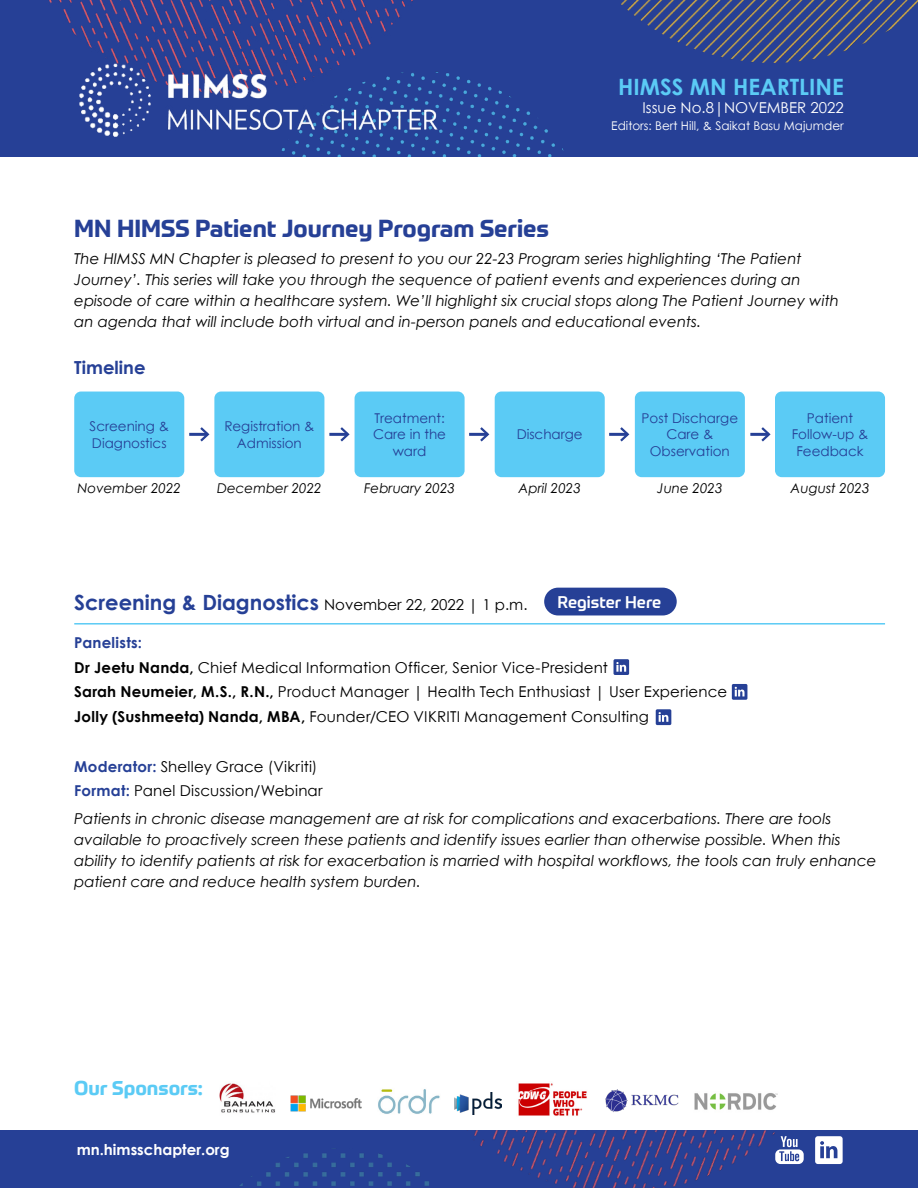
<style>
.page{position:relative;width:918px;height:1188px;background:#fff}
.page>*{position:absolute;margin:0;border:0;box-sizing:border-box;transform-origin:0 0}
.t1{font:700 24px "Prometo";color:#264096}
.t2{font:700 22.5px "Century Gothic";color:#5bcbf5}
.t3{font:700 21px "Century Gothic";color:#264096}
.t4{font:700 19.5px "Prometo";color:#5bcbf5}
.t5{font:700 18px "Century Gothic";color:#264096}
.t6{font:500 16.5px "Prometo";color:#fff}
.t7{font:italic 15px/21px "Century Gothic";color:#000}
.t8{font:15px/24.8px "Century Gothic";letter-spacing:.01em;color:#000}
.t9{font:15px "Century Gothic";color:#fff}
.t10{font:700 15px "Century Gothic";color:#fff}
.t11{font:13.5px/16.2px "Century Gothic";color:#264096;text-align:center}
.t12{font:italic 13.5px "Century Gothic";color:#000}
.t13{font:12px "Century Gothic";color:#fff}
.s1{font-weight:400;font-size:15px;color:#000}
.s2{font-weight:700;color:#264096}
.s3{font-weight:700}
</style>
<div class="page">
<div style="left:0;top:0;width:918px;height:157px;background:#264096"></div>
<div style="left:0;top:1130px;width:918px;height:58px;background:#264096"></div>
<img style="left:281px;top:77px;width:283px;height:80px">
<img style="left:49px;top:0;width:410px;height:90px">
<img style="left:70px;top:57px;width:90px;height:80px">
<img style="left:160px;top:50px;width:110px;height:40px">
<img style="left:167px;top:90px;width:292px;height:59px">
<img style="left:621px;top:0;width:297px;height:63px">
<svg style="left:779px;top:1136px;width:25px;height:28px"></svg>
<svg style="left:815px;top:1136px;width:28px;height:28px"></svg>
<img style="left:239px;top:1148px;width:190px;height:38px">
<img style="left:467px;top:1130px;width:312px;height:58px">
<img style="left:694px;top:1093px;width:84px;height:17px">
<img style="left:219px;top:1083px;width:56px;height:30px">
<img style="left:518px;top:1083px;width:69px;height:33px">
<img style="left:290px;top:1095px;width:72px;height:17px">
<img style="left:378px;top:1089px;width:62px;height:25px">
<img style="left:455px;top:1092px;width:47px;height:22px">
<img style="left:605px;top:1089px;width:74px;height:23px">
<hr style="left:74px;top:623px;width:811px;height:2px;background:#5bcbf5">
<div style="left:544px;top:588px;width:133px;height:27px;background:#264096;border-radius:14px"></div>
<div style="left:614px;top:659px;width:15px;height:16px;background:#264096;border-radius:2px"></div>
<svg style="left:616px;top:662px;width:10px;height:10px"></svg>
<svg style="left:732px;top:684px;width:15px;height:16px"></svg>
<svg style="left:735px;top:687px;width:10px;height:9px"></svg>
<svg style="left:656px;top:709px;width:15px;height:16px"></svg>
<svg style="left:659px;top:712px;width:9px;height:10px"></svg>
<div style="left:74px;top:392px;width:110px;height:85px;background:#5bcbf5;border-radius:7px"></div>
<div style="left:214px;top:392px;width:110px;height:85px;background:#5bcbf5;border-radius:7px"></div>
<div style="left:355px;top:392px;width:110px;height:85px;background:#5bcbf5;border-radius:7px"></div>
<div style="left:495px;top:392px;width:110px;height:85px;background:#5bcbf5;border-radius:7px"></div>
<div style="left:635px;top:392px;width:110px;height:85px;background:#5bcbf5;border-radius:7px"></div>
<div style="left:775px;top:392px;width:110px;height:85px;background:#5bcbf5;border-radius:7px"></div>
<hr style="left:189px;top:433px;width:19px;height:3px;background:#264096">
<svg style="left:198px;top:427px;width:12px;height:15px"></svg>
<hr style="left:329px;top:433px;width:19px;height:3px;background:#264096">
<svg style="left:338px;top:427px;width:12px;height:15px"></svg>
<hr style="left:469px;top:433px;width:19px;height:3px;background:#264096">
<svg style="left:478px;top:427px;width:12px;height:15px"></svg>
<hr style="left:609px;top:433px;width:19px;height:3px;background:#264096">
<svg style="left:618px;top:427px;width:12px;height:15px"></svg>
<hr style="left:750px;top:433px;width:19px;height:3px;background:#264096">
<svg style="left:759px;top:427px;width:12px;height:15px"></svg>
<h2 class="t2" style="left:618px;top:70px;width:227px">HIMSS MN HEARTLINE</h2>
<p class="t9" style="left:643px;top:99px;width:203px">Issue No.8|NOVEMBER 2022</p>
<p class="t13" style="left:611px;top:118px;width:234px">Editors: Bert Hill, &amp; Saikat Basu Majumder</p>
<h1 class="t1" style="left:74px;top:213px;width:476px">MN HIMSS Patient Journey Program Series</h1>
<p class="t7" style="left:74px;top:249px;width:766px">The HIMSS MN Chapter is pleased to present to you our 22-23 Program series highlighting ‘The Patient Journey’. This series will take you through the sequence of patient events and experiences during an episode of care within a healthcare system. We’ll highlight six crucial stops along The Patient Journey with an agenda that will include both virtual and in-person panels and educational events.</p>
<p class="t5" style="left:74px;top:354px;width:73px">Timeline</p>
<p class="t11" style="left:90px;top:418px;width:81px;text-align:left">Screening &amp;<br>Diagnostics</p>
<p class="t11" style="left:224px;top:418px;width:92px">Registration &amp;<br>Admission</p>
<p class="t11" style="left:373px;top:410px;width:75px">Treatment:<br>Care in the ward</p>
<p class="t11" style="left:517px;top:427px;width:68px">Discharge</p>
<p class="t11" style="left:642px;top:410px;width:98px">Post Discharge<br>Care &amp;<br>Observation</p>
<p class="t11" style="left:792px;top:410px;width:78px">Patient<br>Follow-up &amp;<br>Feedback</p>
<p class="t12" style="left:78px;top:480px;width:105px">November 2022</p>
<p class="t12" style="left:217px;top:480px;width:106px">December 2022</p>
<p class="t12" style="left:364px;top:480px;width:92px">February 2023</p>
<p class="t12" style="left:519px;top:480px;width:64px">April 2023</p>
<p class="t12" style="left:657px;top:480px;width:67px">June 2023</p>
<p class="t12" style="left:791px;top:480px;width:80px">August 2023</p>
<h3 class="t3" style="left:74px;top:586px;width:455px">Screening &amp; Diagnostics <span class="s1">November 22, 2022 | 1 p.m.</span></h3>
<p class="t8" style="left:74px;top:630px;width:654px"><span class="s2">Panelists:<br></span><span class="s3">Dr Jeetu Nanda,</span> Chief Medical Information Officer, Senior Vice-President<br><span class="s3">Sarah Neumeier, M.S., R.N.,</span> Product Manager | Health Tech Enthusiast | User Experience <span class="s3">Jolly (Sushmeeta) Nanda, MBA,</span> Founder/CEO VIKRITI Management Consulting</p>
<p class="t8" style="left:74px;top:754px;width:250px"><span class="s2">Moderator:</span> Shelley Grace (Vikriti)<br><span class="s2">Format:</span> Panel Discussion/Webinar</p>
<p class="t7" style="left:74px;top:808px;width:804px">Patients in chronic disease management are at risk for complications and exacerbations. There are tools available to proactively screen these patients and identify issues earlier than otherwise possible. When this ability to identify patients at risk for exacerbation is married with hospital workflows, the tools can truly enhance patient care and reduce health system burden.</p>
<p class="t6" style="left:558px;top:592px;width:105px">Register Here</p>
<h3 class="t4" style="left:74px;top:1076px;width:130px">Our Sponsors:</h3>
<p class="t10" style="left:77px;top:1138px;width:154px">mn.himsschapter.org</p>
</div>
